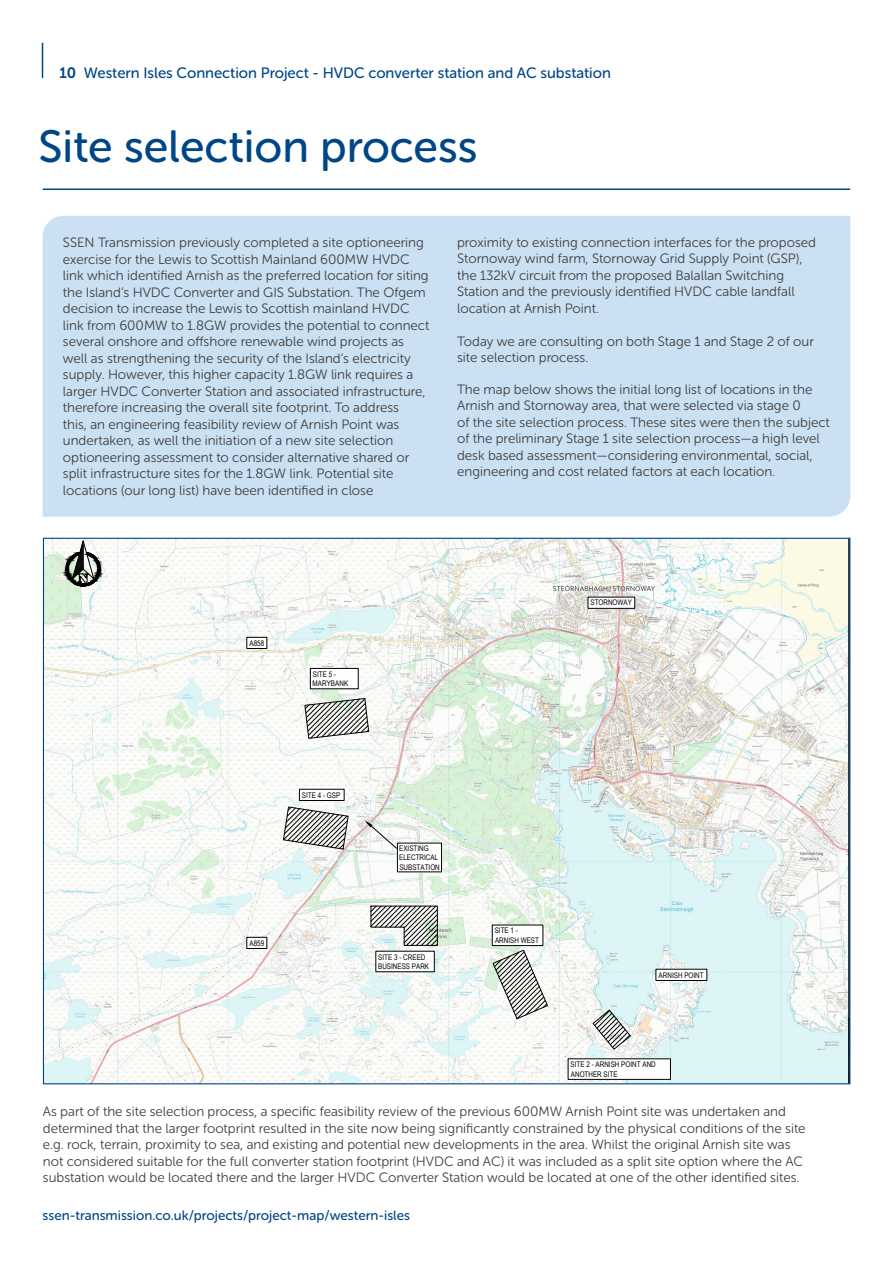
<style>
.page{position:relative;width:893px;height:1263px;background:#fff}
.page>*{position:absolute;margin:0;border:0;box-sizing:border-box;transform-origin:0 0}
.Heading{font:45px "Museo Sans Rounded 500";color:#004687}
.Page_Number{font:15px "Museo Sans Rounded 500";color:#004687}
.Body{font:13.5px/16.5px "Museo Sans Rounded 300";color:#3e3e3f}
.t1{font:13.5px "Museo Sans Rounded 500";color:#004687}
.t2{font:7.8px/9.3px "Arial Narrow";color:#000}
.t3{font:3.9px "Arial Narrow";color:#000}
.t4{font:condensed 3.75px "Swiss 721 BT";color:#000}
.s1{font-family:"Museo Sans Rounded 700"}
.s2{font-weight:700}
</style>
<div class="page">
<div style="left:43px;top:216px;width:807px;height:301px;background:#cce0f3"></div>
<hr style="left:42px;top:43px;width:1px;height:34px;background:#004687">
<hr style="left:43px;top:188px;width:807px;height:2px;background:#004687">
<svg style="left:45px;top:540px;width:803px;height:542px"></svg>
<svg style="left:65px;top:540px;width:36px;height:47px"></svg>
<p class="Page_Number" style="left:60px;top:65px;width:553px"><span class="s1">10</span> Western Isles Connection Project - HVDC converter station and AC substation</p>
<p class="Heading" style="left:38px;top:122px;width:441px">Site selection process</p>
<p class="Body" style="left:63px;top:234px;width:362px">SSEN Transmission previously completed a site optioneering</p>
<p class="Body" style="left:63px;top:251px;width:368px">exercise for the Lewis to Scottish Mainland 600MW HVDC link which identified Arnish as the preferred location for siting the Island’s HVDC Converter and GIS Substation. The Ofgem decision to increase the Lewis to Scottish mainland HVDC link from 600MW to 1.8GW provides the potential to connect several onshore and offshore renewable wind projects as well as strengthening the security of the Island’s electricity supply. However, this higher capacity 1.8GW link requires a larger HVDC Converter Station and associated infrastructure, therefore increasing the overall site footprint. To address</p>
<p class="Body" style="left:63px;top:416px;width:338px">this, an engineering feasibility review of Arnish Point was</p>
<p class="Body" style="left:63px;top:432px;width:332px">undertaken, as well the initiation of a new site selection</p>
<p class="Body" style="left:63px;top:449px;width:348px">optioneering assessment to consider alternative shared or split infrastructure sites for the 1.8GW link. Potential site</p>
<p class="Body" style="left:63px;top:482px;width:312px">locations (our long list) have been identified in close</p>
<p class="Body" style="left:457px;top:234px;width:360px">proximity to existing connection interfaces for the proposed</p>
<p class="Body" style="left:457px;top:250px;width:347px">Stornoway wind farm, Stornoway Grid Supply Point (GSP),</p>
<p class="Body" style="left:457px;top:267px;width:329px">the 132kV circuit from the proposed Balallan Switching</p>
<p class="Body" style="left:457px;top:283px;width:339px">Station and the previously identified HVDC cable landfall</p>
<p class="Body" style="left:457px;top:300px;width:143px">location at Arnish Point.</p>
<p class="Body" style="left:457px;top:333px;width:358px">Today we are consulting on both Stage 1 and Stage 2 of our</p>
<p class="Body" style="left:457px;top:349px;width:133px">site selection process.</p>
<p class="Body" style="left:457px;top:381px;width:357px">The map below shows the initial long list of locations in the</p>
<p class="Body" style="left:457px;top:397px;width:345px">Arnish and Stornoway area, that were selected via stage 0</p>
<p class="Body" style="left:457px;top:414px;width:374px">of the site selection process. These sites were then the subject</p>
<p class="Body" style="left:457px;top:430px;width:364px">of the preliminary Stage 1 site selection process—a high level</p>
<p class="Body" style="left:457px;top:447px;width:357px">desk based assessment—considering environmental, social,</p>
<p class="Body" style="left:457px;top:463px;width:320px">engineering and cost related factors at each location.</p>
<p class="t2" style="left:250px;top:638px;width:16px">A858</p>
<p class="t2" style="left:313px;top:669px;width:37px">SITE 5 -<br>MARYBANK</p>
<p class="t2" style="left:590px;top:598px;width:43px">STORNOWAY</p>
<p class="t2" style="left:302px;top:790px;width:40px">SITE 4 - GSP</p>
<p class="t2" style="left:250px;top:938px;width:16px">A859</p>
<p class="t2" style="left:399px;top:843px;width:42px">EXISTING<br>ELECTRICAL<br>SUBSTATION</p>
<p class="t2" style="left:378px;top:952px;width:53px">SITE 3 - CREED<br>BUSINESS PARK</p>
<p class="t2" style="left:495px;top:926px;width:46px">SITE 1 -<br>ARNISH WEST</p>
<p class="t2" style="left:659px;top:970px;width:47px">ARNISH POINT</p>
<p class="t2" style="left:571px;top:1059px;width:87px">SITE 2 - ARNISH POINT AND<br>ANOTHER SITE</p>
<p class="Body" style="left:43px;top:1103px;width:745px">As part of the site selection process, a specific feasibility review of the previous 600MW Arnish Point site was undertaken and</p>
<p class="Body" style="left:43px;top:1120px;width:764px">determined that the larger footprint resulted in the site now being significantly constrained by the physical conditions of the site</p>
<p class="Body" style="left:43px;top:1136px;width:749px">e.g. rock, terrain, proximity to sea, and existing and potential new developments in the area. Whilst the original Arnish site was</p>
<p class="Body" style="left:43px;top:1153px;width:762px">not considered suitable for the full converter station footprint (HVDC and AC) it was included as a split site option where the AC</p>
<p class="Body" style="left:43px;top:1169px;width:758px">substation would be located there and the larger HVDC Converter Station would be located at one of the other identified sites.</p>
<p class="t1" style="left:43px;top:1208px;width:369px">ssen-transmission.co.uk/projects/project-map/western-isles</p>
<p class="t4" style="left:722px;top:1123px;width:70px"><span class="s2">COORDINATE SYSTEM:</span> OSGB1936.NationalGrid</p>
<p class="t3" style="left:722px;top:1127px;width:124px">REPRODUCED BY PERMISSION OF ORDNANCE SURVEY ON BEHALF OF HMSO.</p>
</div>
